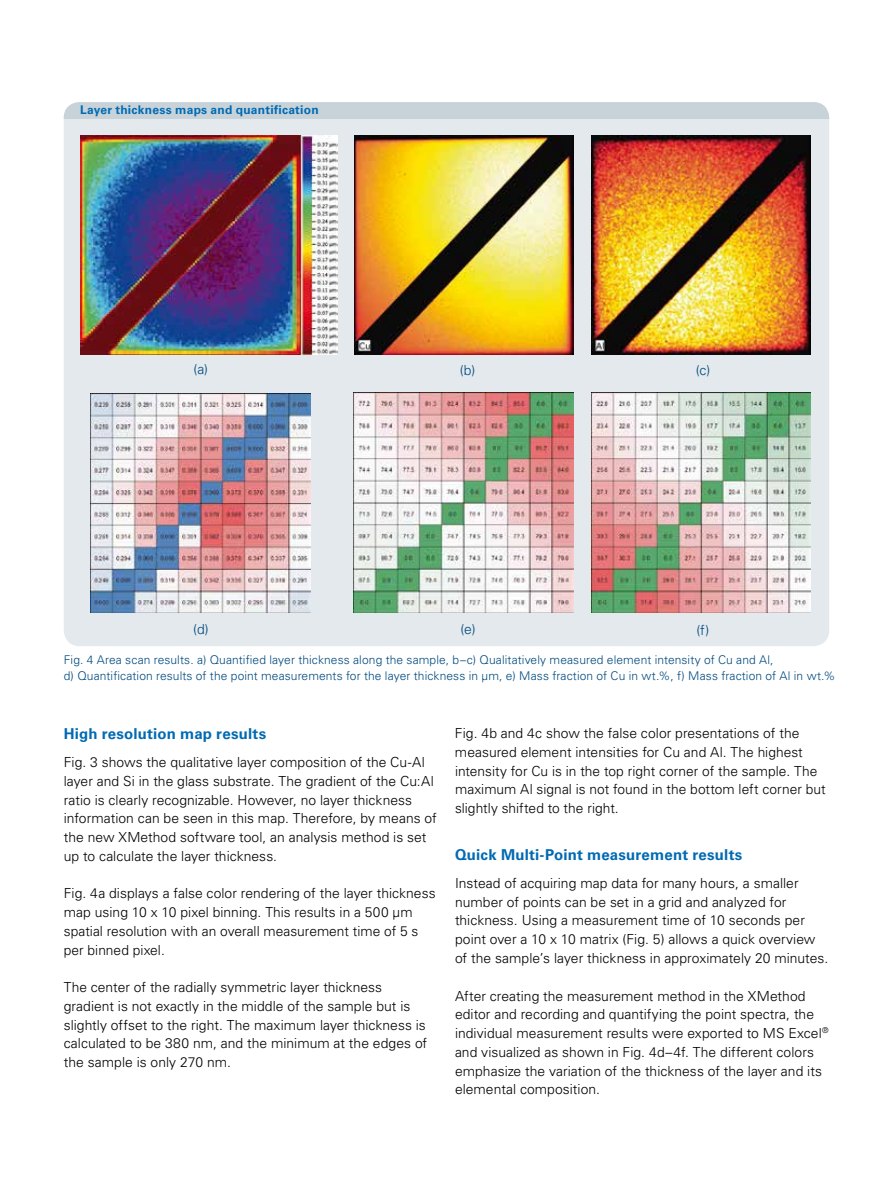
<style>
.page{position:relative;width:893px;height:1187px;background:#fff}
.page>*{position:absolute;margin:0;border:0;box-sizing:border-box;transform-origin:0 0}
.t1{font:700 15px "Univers LT Std";letter-spacing:.015em;color:#006ab3}
.t2{font:300 13.8px/18.8px "Univers LT Std";color:#000}
.t3{font:300 13.8px "Univers LT Std";color:#004a7f}
.t4{font:300 12px/15.8px "Univers LT Std";letter-spacing:.01em;color:#004a7f}
.t5{font:700 12px "Univers LT Std";letter-spacing:.025em;color:#006ab3}
</style>
<div class="page">
<div style="left:64px;top:102px;width:765px;height:544px;background:#e3e9ec;border-radius:16px"></div>
<div style="left:64px;top:102px;width:765px;height:17px;background:#c8d3d9"></div>
<img style="left:81px;top:135px;width:256px;height:220px">
<img style="left:91px;top:393px;width:219px;height:219px">
<img style="left:591px;top:135px;width:220px;height:220px">
<img style="left:354px;top:135px;width:220px;height:220px">
<img style="left:354px;top:393px;width:219px;height:219px">
<img style="left:591px;top:393px;width:219px;height:219px">
<p class="t5" style="left:80px;top:103px;width:240px">Layer thickness maps and quantification</p>
<p class="t3" style="left:193px;top:361px;width:16px">(a)</p>
<p class="t3" style="left:460px;top:361px;width:17px">(b)</p>
<p class="t3" style="left:696px;top:361px;width:16px">(c)</p>
<p class="t3" style="left:193px;top:621px;width:17px">(d)</p>
<p class="t3" style="left:460px;top:621px;width:17px">(e)</p>
<p class="t3" style="left:696px;top:621px;width:14px">(f)</p>
<p class="t4" style="left:64px;top:651px;width:773px">Fig. 4 Area scan results. a) Quantified layer thickness along the sample, b–c) Qualitatively measured element intensity of Cu and Al,<br>d) Quantification results of the point measurements for the layer thickness in µm, e) Mass fraction of Cu in wt.%, f) Mass fraction of Al in wt.%</p>
<p class="t1" style="left:64px;top:724px;width:204px">High resolution map results</p>
<p class="t2" style="left:64px;top:752px;width:375px">Fig. 3 shows the qualitative layer composition of the Cu-Al layer and Si in the glass substrate. The gradient of the Cu:Al ratio is clearly recognizable. However, no layer thickness information can be seen in this map. Therefore, by means of the new XMethod software tool, an analysis method is set up to calculate the layer thickness.</p>
<p class="t2" style="left:64px;top:884px;width:373px">Fig. 4a displays a false color rendering of the layer thickness map using 10 x 10 pixel binning. This results in a 500 µm spatial resolution with an overall measurement time of 5 s per binned pixel.</p>
<p class="t2" style="left:64px;top:977px;width:365px">The center of the radially symmetric layer thickness gradient is not exactly in the middle of the sample but is slightly offset to the right. The maximum layer thickness is calculated to be 380 nm, and the minimum at the edges of the sample is only 270 nm.</p>
<p class="t2" style="left:455px;top:723px;width:372px">Fig. 4b and 4c show the false color presentations of the measured element intensities for Cu and Al. The highest intensity for Cu is in the top right corner of the sample. The maximum Al signal is not found in the bottom left corner but slightly shifted to the right.</p>
<p class="t1" style="left:455px;top:845px;width:289px">Quick Multi-Point measurement results</p>
<p class="t2" style="left:455px;top:873px;width:375px">Instead of acquiring map data for many hours, a smaller number of points can be set in a grid and analyzed for thickness. Using a measurement time of 10 seconds per point over a 10 x 10 matrix (Fig. 5) allows a quick overview of the sample’s layer thickness in approximately 20 minutes.</p>
<p class="t2" style="left:455px;top:986px;width:375px">After creating the measurement method in the XMethod editor and recording and quantifying the point spectra, the individual measurement results were exported to MS Excel<sup>® </sup>and visualized as shown in Fig. 4d–4f. The different colors emphasize the variation of the thickness of the layer and its elemental composition.</p>
</div>
